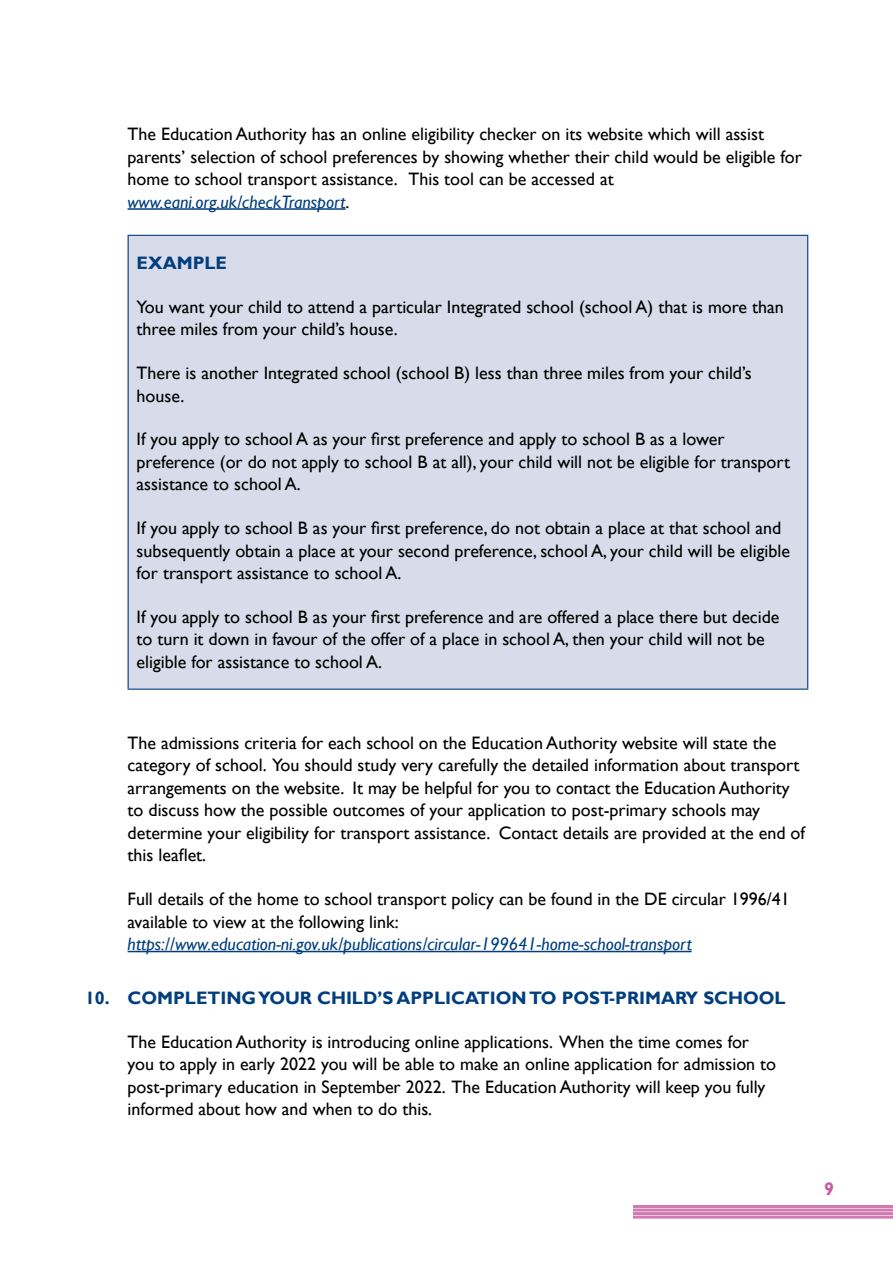
<style>
.page{position:relative;width:893px;height:1263px;background:#fff}
.page>*{position:absolute;margin:0;border:0;box-sizing:border-box;transform-origin:0 0}
.Para_-_ww___10{font:18px/22.5px "Gill Sans";color:#000}
.Para{font:18px/22.5px "Gill Sans";color:#000}
.Hdg_-_Para{font:700 18px "Gill Sans";color:#003e7e}
.t1{font:700 18px "Gill Sans";color:#c859a1}
.s1{font-style:italic;color:#003e7e}
</style>
<div class="page">
<svg style="left:633px;top:1211px;width:260px;height:8px"></svg>
<hr style="left:633px;top:1215px;width:260px;height:3px;background:#d07ab2">
<hr style="left:633px;top:1212px;width:260px;height:3px;background:#d07ab2">
<hr style="left:633px;top:1208px;width:260px;height:3px;background:#d07ab2">
<hr style="left:633px;top:1205px;width:260px;height:3px;background:#d07ab2">
<hr style="left:128px;top:208px;width:218px;height:2px;background:#003e7e">
<hr style="left:128px;top:951px;width:564px;height:1px;background:#003e7e">
<div style="left:128px;top:235px;width:680px;height:454px;background:#d8dcea"></div>
<hr style="left:128px;top:235px;width:680px;height:1px;background:#003e7e">
<hr style="left:128px;top:236px;width:1px;height:453px;background:#003e7e">
<hr style="left:807px;top:236px;width:1px;height:453px;background:#003e7e">
<hr style="left:128px;top:689px;width:680px;height:1px;background:#003e7e">
<p class="Para_-_ww___10" style="left:128px;top:123px;width:676px">The Education Authority has an online eligibility checker on its website which will assist parents’ selection of school preferences by showing whether their child would be eligible for home to school transport assistance. This tool can be accessed at <span class="s1">www.eani.org.uk/checkTransport</span>.</p>
<p class="Hdg_-_Para" style="left:137px;top:252px;width:92px">EXAMPLE</p>
<p class="Para" style="left:137px;top:296px;width:649px">You want your child to attend a particular Integrated school (school A) that is more than three miles from your child’s house.</p>
<p class="Para" style="left:137px;top:362px;width:616px">There is another Integrated school (school B) less than three miles from your child’s house.</p>
<p class="Para" style="left:137px;top:428px;width:655px">If you apply to school A as your first preference and apply to school B as a lower preference (or do not apply to school B at all), your child will not be eligible for transport assistance to school A.</p>
<p class="Para" style="left:137px;top:517px;width:655px">If you apply to school B as your first preference, do not obtain a place at that school and subsequently obtain a place at your second preference, school A, your child will be eligible for transport assistance to school A.</p>
<p class="Para" style="left:137px;top:606px;width:644px">If you apply to school B as your first preference and are offered a place there but decide to turn it down in favour of the offer of a place in school A, then your child will not be eligible for assistance to school A.</p>
<p class="Para_-_ww___10" style="left:128px;top:732px;width:679px">The admissions criteria for each school on the Education Authority website will state the category of school. You should study very carefully the detailed information about transport arrangements on the website. It may be helpful for you to contact the Education Authority to discuss how the possible outcomes of your application to post-primary schools may determine your eligibility for transport assistance. Contact details are provided at the end of this leaflet.</p>
<p class="Para_-_ww___10" style="left:128px;top:888px;width:664px">Full details of the home to school transport policy can be found in the DE circular 1996/41 available to view at the following link: <span class="s1">https://www.education-ni.gov.uk/publications/circular-199641-home-school-transport</span></p>
<p class="Hdg_-_Para" style="left:85px;top:987px;width:702px">10. COMPLETING YOUR CHILD’S APPLICATION TO POST-PRIMARY SCHOOL</p>
<p class="Para_-_ww___10" style="left:128px;top:1030px;width:650px">The Education Authority is introducing online applications. When the time comes for you to apply in early 2022 you will be able to make an online application for admission to post‑primary education in September 2022. The Education Authority will keep you fully informed about how and when to do this.</p>
<p class="t1" style="left:824px;top:1178px;width:11px">9</p>
</div>
